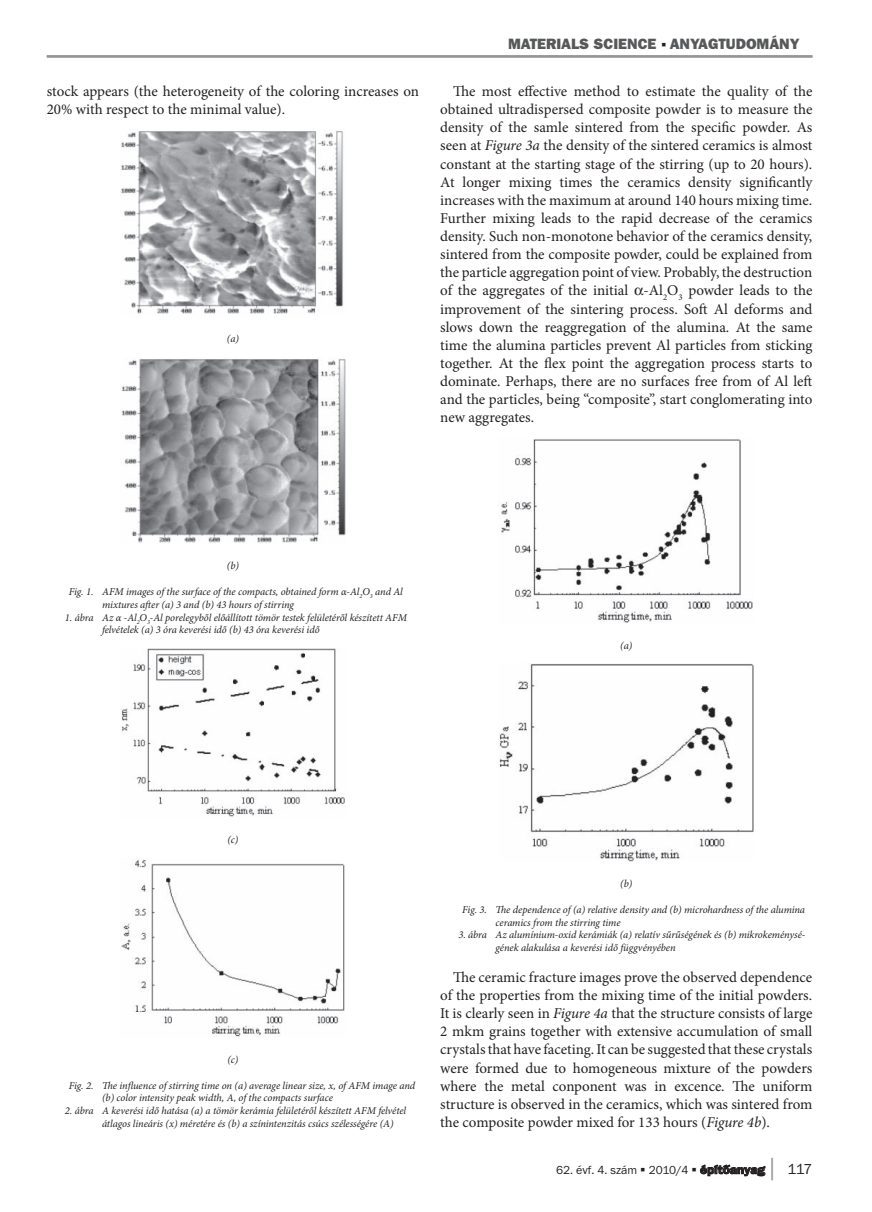
<style>
.page{position:relative;width:872px;height:1212px;background:#fff}
.page>*{position:absolute;margin:0;border:0;box-sizing:border-box;transform-origin:0 0}
.t1{font:15px/18.1px "Minion Pro";color:#231f20;text-align:justify}
.t2{font:800 15px "Frankfurt Gothic";color:#57585a}
.t3{font:12px "Franklin Gothic PFL Normal";color:#231f20}
.t4{font:italic 10.5px/12.8px "Minion Pro";letter-spacing:-.01em;color:#231f20}
.s1{font-style:italic}
.s2{font-family:"Frankfurt Gothic";font-weight:700}
.s3{font-family:"Franklin Gothic PFL Bold";font-size:22.5px;color:#939598}
.s4{font-size:15px}
</style>
<div class="page">
<hr style="left:47px;top:55px;width:765px;height:3px;background:#939598">
<img style="left:121px;top:131px;width:222px;height:183px">
<img style="left:121px;top:359px;width:224px;height:184px">
<img style="left:121px;top:648px;width:224px;height:169px">
<img style="left:121px;top:860px;width:224px;height:177px">
<img style="left:501px;top:439px;width:252px;height:184px">
<img style="left:499px;top:664px;width:255px;height:198px">
<p class="t1" style="left:47px;top:83px;width:374px">stock appears (the heterogeneity of the coloring increases on<br>20% with respect to the minimal value).</p>
<p class="t4" style="left:227px;top:333px;width:14px">(a)</p>
<p class="t2" style="left:508px;top:38px;width:293px">MATERIALS SCIENCE ANYAGTUDOMÁNY</p>
<p class="t1" style="left:440px;top:83px;width:374px;text-indent:13px">The most effective method to estimate the quality of the obtained ultradispersed composite powder is to measure the density of the samle sintered from the specific powder. As seen at <span class="s1">Figure 3a</span> the density of the sintered ceramics is almost constant at the starting stage of the stirring (up to 20 hours).<br>At longer mixing times the ceramics density significantly increases with the maximum at around 140 hours mixing time.<br>Further mixing leads to the rapid decrease of the ceramics density. Such non-monotone behavior of the ceramics density, sintered from the composite powder, could be explained from the particle aggregation point of view. Probably, the destruction of the aggregates of the initial -Al<sub>2</sub>O<sub>3</sub> powder leads to the improvement of the sintering process. Soft Al deforms and slows down the reaggregation of the alumina. At the same time the alumina particles prevent Al particles from sticking together. At the flex point the aggregation process starts to dominate. Perhaps, there are no surfaces free from of Al left and the particles, being “composite”, start conglomerating into new aggregates.</p>
<p class="t4" style="left:227px;top:560px;width:14px">(b)</p>
<p class="t4" style="left:102px;top:586px;width:302px;text-indent:-33px">Fig. 1. AFM images of the surface of the compacts, obtained form α-Al<sub>2</sub>O<sub>3</sub> and Al mixtures after (а) 3 and (b) 43 hours of stirring</p>
<p class="t4" style="left:102px;top:612px;width:306px;text-indent:-37px">1. ábra Az α -Al<sub>2</sub>O<sub>3</sub>-Al porelegyből előállított tömör testek felületéről készített AFM felvételek (a) 3 óra keverési idő (b) 43 óra keverési idő</p>
<p class="t4" style="left:620px;top:640px;width:14px">(a)</p>
<p class="t4" style="left:227px;top:834px;width:13px">(c)</p>
<p class="t4" style="left:227px;top:1054px;width:13px">(c)</p>
<p class="t4" style="left:102px;top:1080px;width:315px;text-indent:-33px">Fig. 2. The influence of stirring time on (a) average linear size, x, of AFM image and (b) color intensity peak width, A, of the compacts surface</p>
<p class="t4" style="left:102px;top:1105px;width:305px;text-indent:-37px">2. ábra A keverési idő hatása (a) a tömör kerámia felületéről készített AFM felvétel átlagos lineáris (x) méretére és (b) a színintenzitás csúcs szélességére (A)</p>
<p class="t4" style="left:620px;top:878px;width:14px">(b)</p>
<p class="t4" style="left:495px;top:904px;width:311px;text-indent:-33px">Fig. 3. The dependence of (a) relative density and (b) microhardness of the alumina ceramics from the stirring time</p>
<p class="t4" style="left:495px;top:929px;width:311px;text-indent:-37px">3. ábra Az alumínium-oxid kerámiák (a) relatív sűrűségének és (b) mikrokeménysé&shy;gének alakulása a keverési idő függvényében</p>
<p class="t1" style="left:440px;top:969px;width:374px;text-indent:13px">The ceramic fracture images prove the observed dependence of the properties from the mixing time of the initial powders.<br>It is clearly seen in <span class="s1">Figure 4a</span> that the structure consists of large 2 mkm grains together with extensive accumulation of small crystals that have faceting. It can be suggested that these crystals were formed due to homogeneous mixture of the powders where the metal conponent was in excence. The uniform structure is observed in the ceramics, which was sintered from the composite powder mixed for 133 hours (<span class="s1">Figure 4b</span>).</p>
<p class="t3" style="left:556px;top:1166px;width:258px">62. évf. 4. szám 2010/4 <span class="s2">építôanyag</span> <span class="s3">|</span> <span class="s4">117</span></p>
</div>
